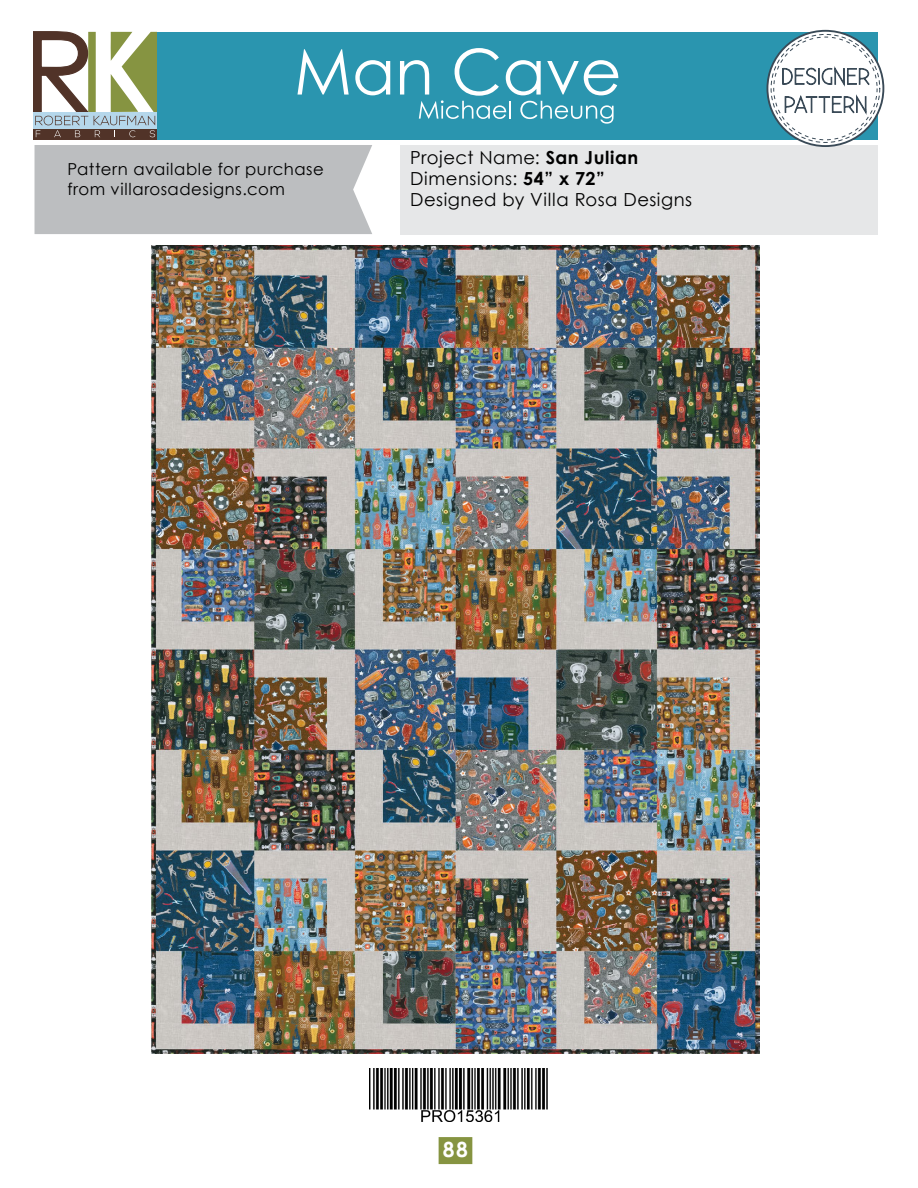
<style>
.page{position:relative;width:918px;height:1188px;background:#fff}
.page>*{position:absolute;margin:0;border:0;box-sizing:border-box;transform-origin:0 0}
.t1{font:700 21px "Century Gothic";color:#fff}
.t2{font:18px/21px "Century Gothic";letter-spacing:.03em;color:#000}
.t3{font:16.5px/19.8px "Century Gothic";letter-spacing:.035em;color:#000}
.s1{font-weight:700}
</style>
<div class="page">
<div style="left:439px;top:1137px;width:33px;height:27px;background:#869441"></div>
<img style="left:369px;top:1068px;width:179px;height:54px">
<img style="left:152px;top:245px;width:607px;height:809px">
<div style="left:35px;top:145px;width:337px;height:89px;background:#bcbec0"></div>
<div style="left:400px;top:145px;width:478px;height:89px;background:#e6e7e8"></div>
<div style="left:153px;top:32px;width:725px;height:107px;background:#2a95af"></div>
<svg style="left:34px;top:32px;width:123px;height:107px"></svg>
<svg style="left:767px;top:31px;width:116px;height:115px"></svg>
<div style="left:767px;top:30px;width:117px;height:117px;border:2px solid #3a4a57;border-radius:50%"></div>
<svg style="left:771px;top:34px;width:109px;height:108px"></svg>
<div style="left:774px;top:37px;width:103px;height:103px;background:#fff;border-radius:50%"></div>
<svg style="left:782px;top:66px;width:88px;height:51px"></svg>
<svg style="left:297px;top:49px;width:52px;height:46px"></svg>
<svg style="left:355px;top:60px;width:35px;height:35px"></svg>
<svg style="left:400px;top:48px;width:218px;height:76px"></svg>
<p class="t3" style="left:67px;top:159px;width:258px">Pattern available for purchase from villarosadesigns.com</p>
<p class="t2" style="left:410px;top:147px;width:284px">Project Name: <span class="s1">San Julian<br></span>Dimensions: <span class="s1">54” x 72”<br></span>Designed by Villa Rosa Designs</p>
<p class="t1" style="left:443px;top:1134px;width:27px">88</p>
</div>
